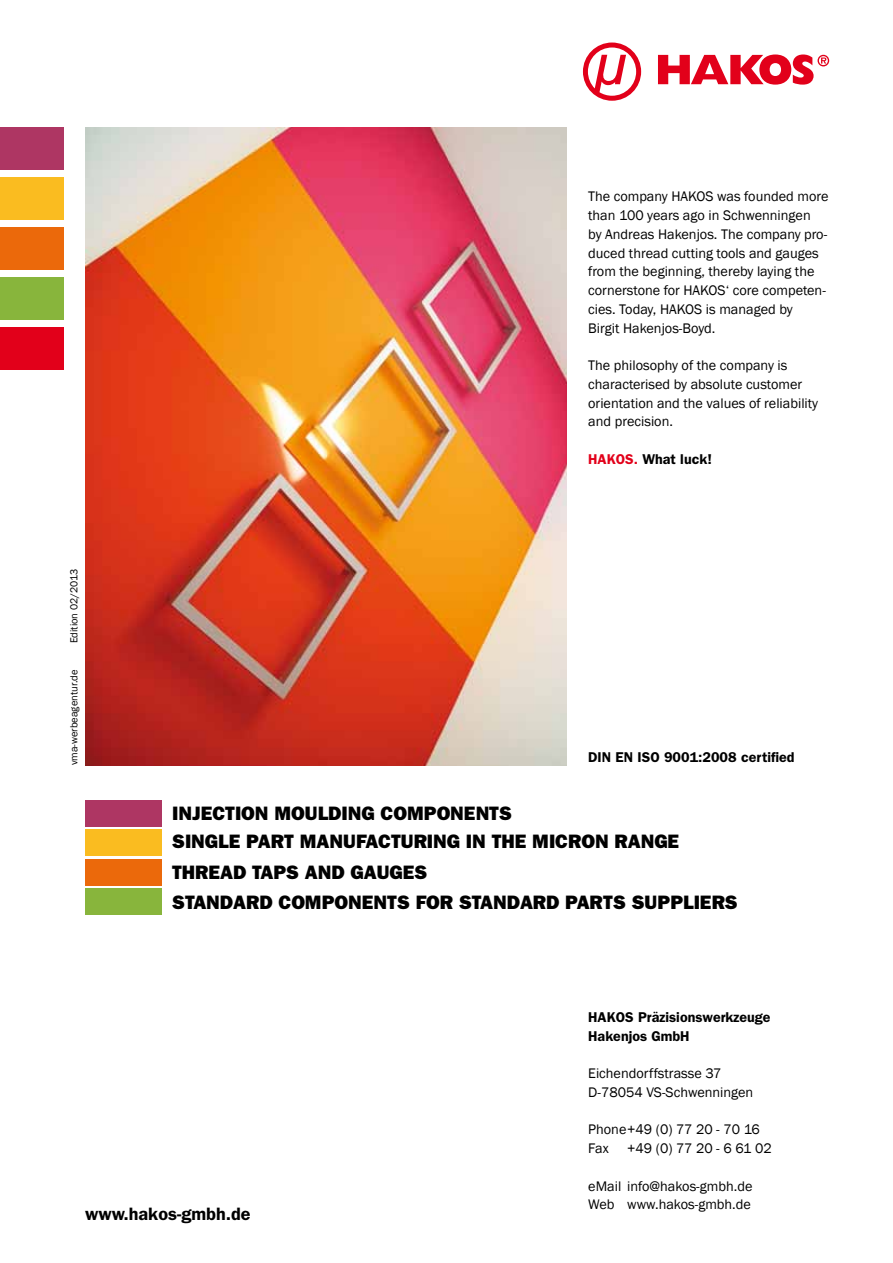
<style>
.page{position:relative;width:893px;height:1263px;background:#fff}
.page>*{position:absolute;margin:0;border:0;box-sizing:border-box;transform-origin:0 0}
.t1{font:800 19.5px/28.3px "Franklin Gothic";color:#000}
.t2{font:600 18px "Franklin Gothic";color:#000}
.t3{font:14.25px/18.8px "Franklin Gothic";color:#000}
.t4{font:600 14.25px/18.8px "Franklin Gothic";color:#000}
.t5{font:10.5px "Franklin Gothic";color:#000}
.s1{color:#e2001a}
</style>
<div class="page">
<div style="left:85px;top:800px;width:77px;height:26px;background:#ae3663"></div>
<div style="left:85px;top:830px;width:77px;height:26px;background:#fabc20"></div>
<div style="left:85px;top:859px;width:77px;height:26px;background:#eb690b"></div>
<div style="left:85px;top:889px;width:77px;height:26px;background:#88b53c"></div>
<div style="left:0;top:128px;width:64px;height:42px;background:#ae3663"></div>
<div style="left:0;top:178px;width:64px;height:42px;background:#fabc20"></div>
<div style="left:0;top:227px;width:64px;height:43px;background:#eb690b"></div>
<div style="left:0;top:277px;width:64px;height:43px;background:#88b53c"></div>
<div style="left:0;top:327px;width:64px;height:43px;background:#e2001a"></div>
<img style="left:85px;top:128px;width:482px;height:637px">
<svg style="left:583px;top:43px;width:58px;height:58px"></svg>
<svg style="left:658px;top:54px;width:171px;height:31px"></svg>
<p class="t5" style="left:67px;top:643px;width:76px;rotate:-90deg">Edition 02/2013</p>
<p class="t5" style="left:67px;top:765px;width:97px;rotate:-90deg">vma-werbeagentur.de</p>
<p class="t3" style="left:588px;top:188px;width:242px">The company HAKOS was founded more than 100 years ago in Schwenningen<br>by Andreas Hakenjos. The company pro&shy;duced thread cutting tools and gauges from the beginning, thereby laying the cornerstone for HAKOS‘ core competen&shy;cies. Today, HAKOS is managed by<br>Birgit Hakenjos-Boyd.</p>
<p class="t3" style="left:588px;top:356px;width:231px">The philosophy of the company is characterised by absolute customer orientation and the values of reliability and precision.</p>
<p class="t4" style="left:588px;top:449px;width:125px"><span class="s1">HAKOS.</span> What luck!</p>
<p class="t4" style="left:588px;top:748px;width:208px">DIN EN ISO 9001:2008 certified</p>
<h1 class="t1" style="left:172px;top:798px;width:509px">INJECTION MOULDING COMPONENTS<br>SINGLE PART MANUFACTURING IN THE MICRON RANGE</h1>
<h1 class="t1" style="left:172px;top:857px;width:567px;line-height:30px">THREAD TAPS AND GAUGES<br>STANDARD COMPONENTS FOR STANDARD PARTS SUPPLIERS</h1>
<p class="t2" style="left:85px;top:1203px;width:167px">www.hakos-gmbh.de</p>
<p class="t4" style="left:588px;top:1007px;width:184px">HAKOS Präzisionswerkzeuge<br>Hakenjos GmbH</p>
<p class="t3" style="left:588px;top:1064px;width:167px">Eichendorffstrasse 37<br>D-78054 VS-Schwenningen</p>
<p class="t3" style="left:588px;top:1120px;width:173px">Phone+49 (0) 77 20 - 70 16<br>Fax</p>
<p class="t3" style="left:627px;top:1139px;width:146px">+49 (0) 77 20 - 6 61 02</p>
<p class="t3" style="left:588px;top:1177px;width:166px">eMail info@hakos-gmbh.de<br>Web www.hakos-gmbh.de</p>
</div>
